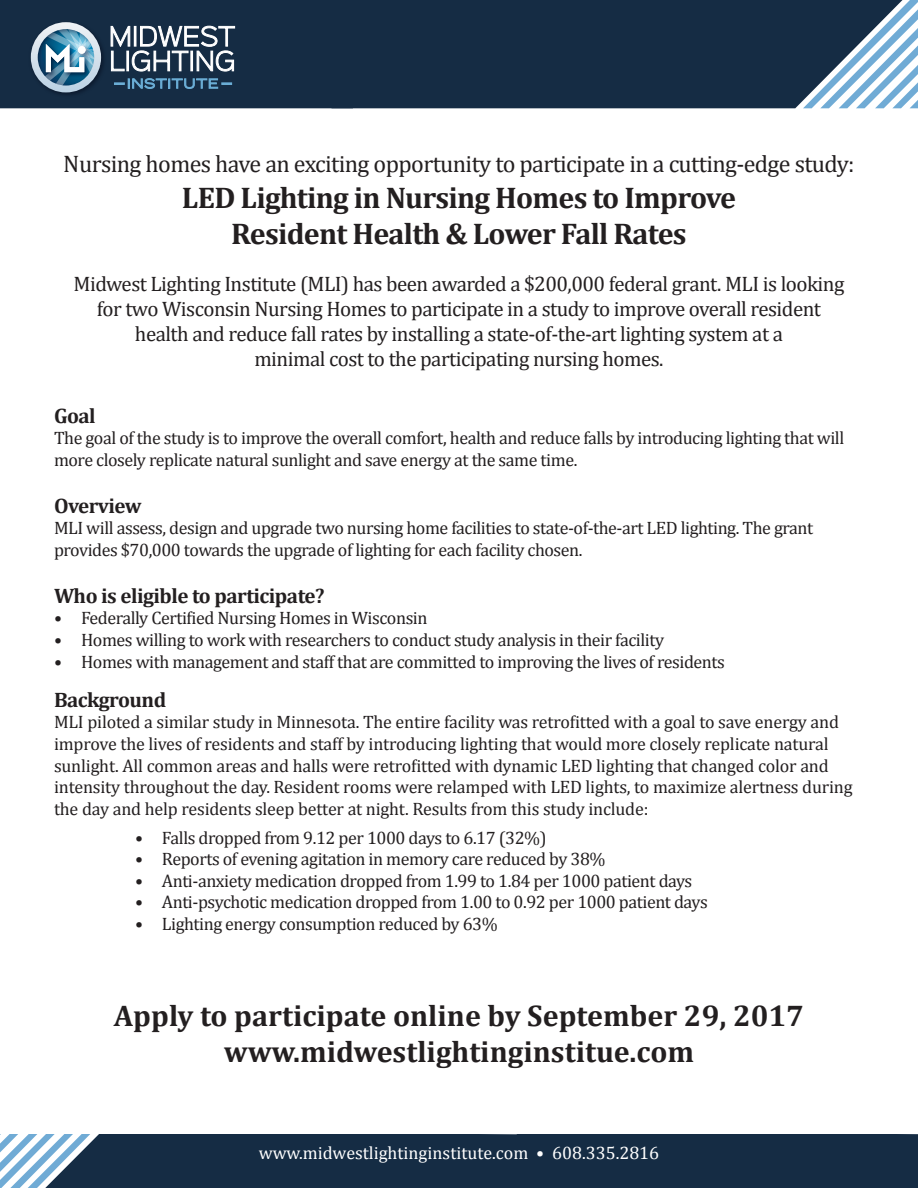
<style>
.page{position:relative;width:918px;height:1188px;background:#fff}
.page>*{position:absolute;margin:0;border:0;box-sizing:border-box;transform-origin:0 0}
.t1{font:700 30px/36px "Cambria";letter-spacing:-.015em;color:#231f20;text-align:center}
.t2{font:24px "Cambria";letter-spacing:-.025em;color:#231f20}
.t3{font:21px/25.2px "Cambria";letter-spacing:-.025em;color:#231f20;text-align:center}
.t4{font:700 21px "Cambria";letter-spacing:-.025em;color:#231f20}
.t5{font:18px/21.6px "Cambria";letter-spacing:-.025em;color:#231f20}
.t6{font:18px "Cambria";color:#fff}
</style>
<div class="page">
<svg style="left:0;top:1134px;width:918px;height:54px;background:#223951"></svg>
<div style="left:0;top:0;width:331px;height:108px;background:#152c44"></div>
<div style="left:331px;top:0;width:472px;height:108px;background:#152c44"></div>
<img style="left:27px;top:18px;width:82px;height:82px">
<div style="left:31px;top:22px;width:70px;height:70px;border:7px solid #fff;border-radius:50%"></div>
<svg style="left:110px;top:20px;width:126px;height:70px"></svg>
<svg style="left:803px;top:0;width:115px;height:108px"></svg>
<p class="t2" style="left:63px;top:150px;width:793px">Nursing homes have an exciting opportunity to participate in a cutting-edge study:</p>
<p class="t1" style="left:182px;top:179px;width:555px">LED Lighting in Nursing Homes to Improve<br>Resident Health &amp; Lower Fall Rates</p>
<p class="t3" style="left:73px;top:271px;width:772px">Midwest Lighting Institute (MLI) has been awarded a $200,000 federal grant. MLI is looking for two Wisconsin Nursing Homes to participate in a study to improve overall resident health and reduce fall rates by installing a state-of-the-art lighting system at a<br>minimal cost to the participating nursing homes.</p>
<p class="t4" style="left:54px;top:401px;width:43px">Goal</p>
<p class="t5" style="left:54px;top:427px;width:792px">The goal of the study is to improve the overall comfort, health and reduce falls by introducing lighting that will more closely replicate natural sunlight and save energy at the same time.</p>
<p class="t4" style="left:54px;top:491px;width:89px">Overview</p>
<p class="t5" style="left:54px;top:517px;width:761px">MLI will assess, design and upgrade two nursing home facilities to state-of-the-art LED lighting. The grant provides $70,000 towards the upgrade of lighting for each facility chosen.</p>
<p class="t4" style="left:54px;top:581px;width:272px">Who is eligible to participate?</p>
<p class="t5" style="left:54px;top:607px;width:375px">• Federally Certified Nursing Homes in Wisconsin</p>
<p class="t5" style="left:54px;top:629px;width:612px">• Homes willing to work with researchers to conduct study analysis in their facility</p>
<p class="t5" style="left:54px;top:651px;width:672px">• Homes with management and staff that are committed to improving the lives of residents</p>
<p class="t4" style="left:54px;top:685px;width:114px">Background</p>
<p class="t5" style="left:54px;top:711px;width:800px">MLI piloted a similar study in Minnesota. The entire facility was retrofitted with a goal to save energy and improve the lives of residents and staff by introducing lighting that would more closely replicate natural sunlight. All common areas and halls were retrofitted with dynamic LED lighting that changed color and intensity throughout the day. Resident rooms were relamped with LED lights, to maximize alertness during the day and help residents sleep better at night. Results from this study include:</p>
<p class="t5" style="left:135px;top:827px;width:413px">• Falls dropped from 9.12 per 1000 days to 6.17 (32%)</p>
<p class="t5" style="left:135px;top:848px;width:472px">• Reports of evening agitation in memory care reduced by 38%</p>
<p class="t5" style="left:135px;top:870px;width:559px">• Anti-anxiety medication dropped from 1.99 to 1.84 per 1000 patient days</p>
<p class="t5" style="left:135px;top:891px;width:574px">• Anti-psychotic medication dropped from 1.00 to 0.92 per 1000 patient days</p>
<p class="t5" style="left:135px;top:913px;width:364px">• Lighting energy consumption reduced by 63%</p>
<p class="t1" style="left:114px;top:996px;width:692px">Apply to participate online by September 29, 2017</p>
<p class="t1" style="left:224px;top:1032px;width:472px">www.midwestlightinginstitue.com</p>
<p class="t6" style="left:259px;top:1142px;width:402px">www.midwestlightinginstitute.com • 608.335.2816</p>
</div>
